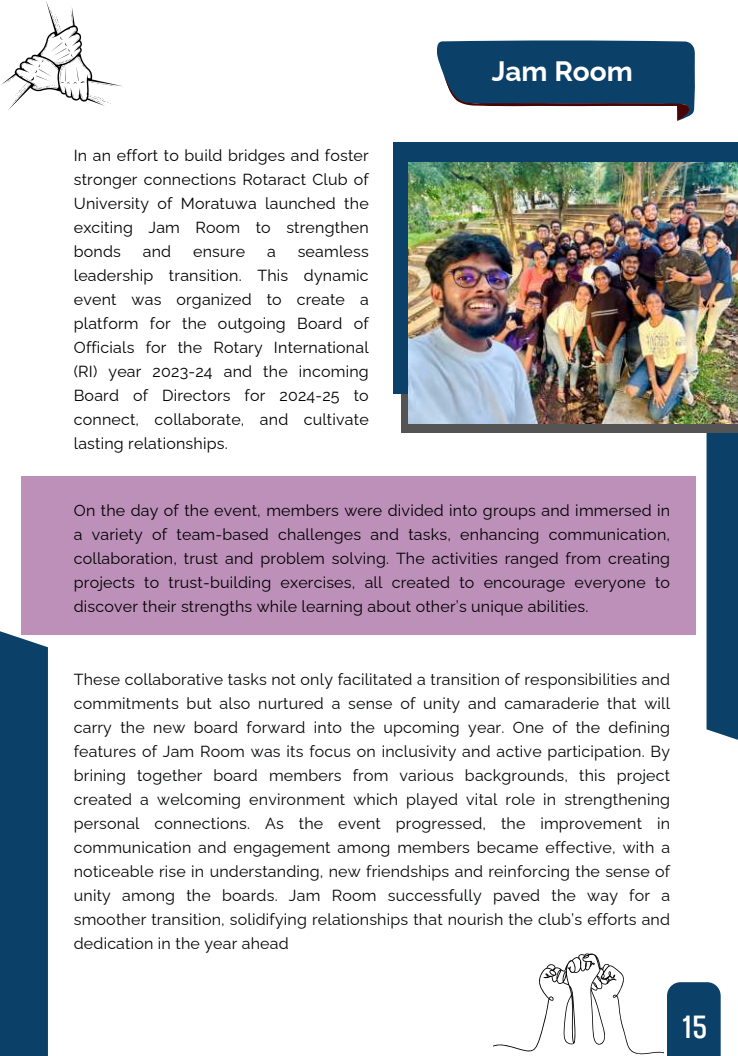
<style>
.page{position:relative;width:738px;height:1056px;background:#fff}
.page>*{position:absolute;margin:0;border:0;box-sizing:border-box;transform-origin:0 0}
.t1{font:32px "Adirek Sans 500";color:#fff}
.t2{font:700 28px "Raleway";color:#fff}
.t3{font:16px/24px "Raleway";letter-spacing:.01em;color:#040606;text-align:justify}
.t4{font:16px/24px "Raleway";letter-spacing:.01em;color:#000;text-align:justify}
</style>
<div class="page">
<div style="left:707px;top:199px;width:31px;height:586px;background:#0b4068"></div>
<div style="left:401px;top:211px;width:337px;height:222px;background:#545454"></div>
<div style="left:393px;top:142px;width:345px;height:251px;background:#0b4068"></div>
<img style="left:409px;top:163px;width:329px;height:261px">
<svg style="left:437px;top:40px;width:258px;height:81px"></svg>
<div style="left:0;top:592px;width:48px;height:464px;background:#0b4068"></div>
<svg style="left:1px;top:1px;width:122px;height:109px"></svg>
<div style="left:21px;top:477px;width:674px;height:158px;background:#bc90b9"></div>
<svg style="left:493px;top:953px;width:228px;height:103px"></svg>
<h2 class="t2" style="left:492px;top:49px;width:143px">Jam Room</h2>
<p class="t4" style="left:74px;top:141px;width:296px">In an effort to build bridges and foster stronger connections Rotaract Club of University of Moratuwa launched the exciting Jam Room to strengthen bonds</p>
<p class="t4" style="left:74px;top:237px;width:296px;text-indent:224px">seamless leadership transition. This dynamic event was organized to create a platform for the outgoing Board of Officials for the Rotary International (RI) year 2023-24 and the incoming Board of Directors for 2024-25 to connect, collaborate, and cultivate lasting relationships.</p>
<p class="t4" style="left:143px;top:237px;width:30px">and</p>
<p class="t4" style="left:193px;top:237px;width:53px">ensure</p>
<p class="t4" style="left:267px;top:237px;width:10px">a</p>
<p class="t4" style="left:74px;top:497px;width:598px">On the day of the event, members were divided into groups and immersed in a variety of team-based challenges and tasks, enhancing communication, collaboration, trust and problem solving. The activities ranged from creating projects to trust-building exercises, all created to encourage everyone to discover their strengths while learning about other’s unique abilities.</p>
<p class="t3" style="left:74px;top:665px;width:598px">These collaborative tasks not only facilitated a transition of responsibilities and commitments but also nurtured a sense of unity and camaraderie that will carry the new board forward into the upcoming year. One of the defining features of Jam Room was its focus on inclusivity and active participation. By brining together board members from various backgrounds, this project created a welcoming environment which played vital role in strengthening personal connections. As the event progressed, the improvement in communication and engagement among members became effective, with a noticeable rise in understanding, new friendships and reinforcing the sense of unity among the boards. Jam Room successfully paved the way for a smoother transition, solidifying relationships that nourish the club’s efforts and dedication in the year ahead</p>
<h1 class="t1" style="left:683px;top:1009px;width:26px">15</h1>
</div>
